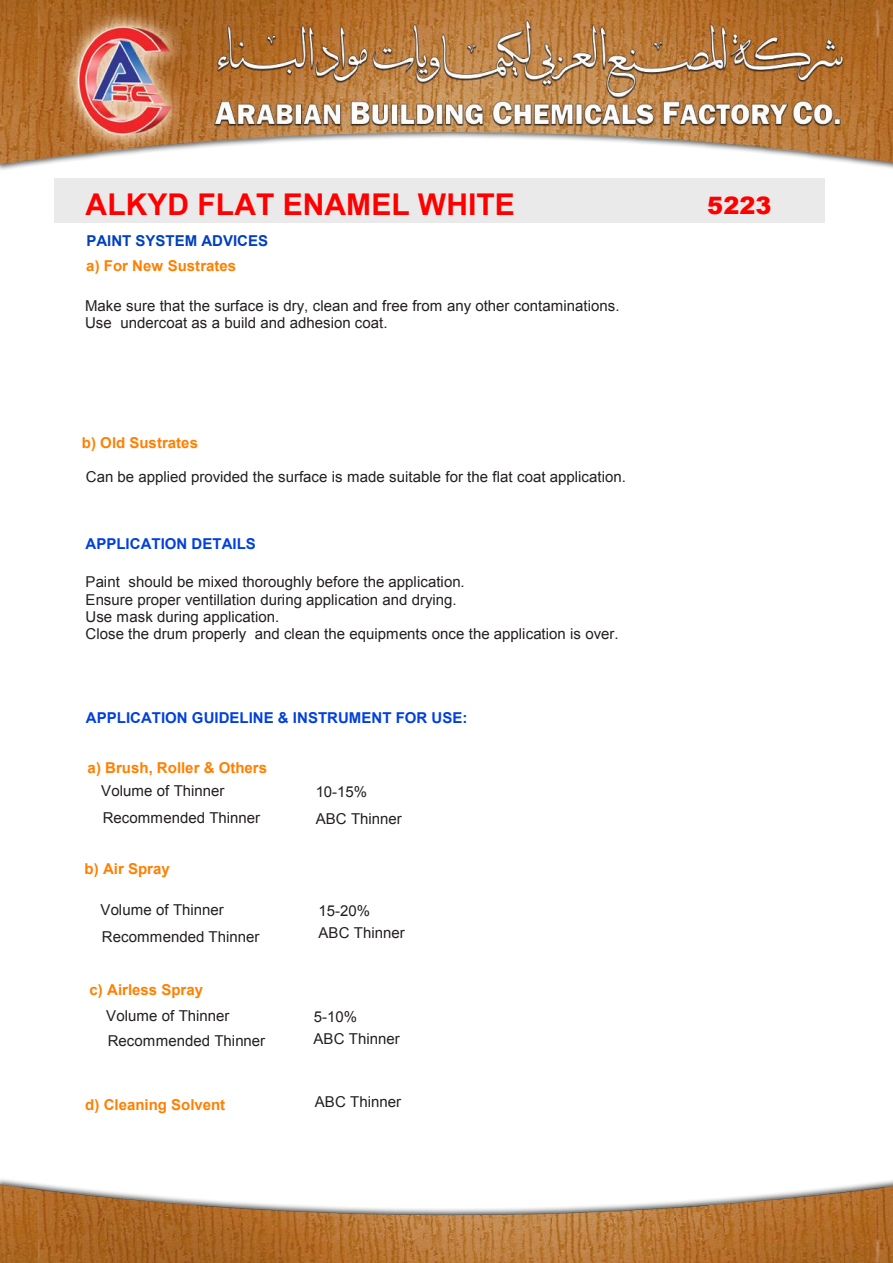
<style>
.page{position:relative;width:893px;height:1263px;background:#fff}
.page>*{position:absolute;margin:0;border:0;box-sizing:border-box;transform-origin:0 0}
.t1{font:700 30px "Arial";color:#f00}
.t2{font:900 24px "Arial";color:#f00}
.t3{font:15px/17.1px "Arial";color:#241f1f}
.t4{font:700 15px "Arial";color:#ff8000}
.t5{font:700 15px "Arial";color:#0040df}
.t6{font:700 15px "Arial";color:#0040bf}
</style>
<div class="page">
<img style="left:0;top:0;width:893px;height:1263px">
<div style="left:54px;top:179px;width:771px;height:44px;background:#ebeaea"></div>
<h1 class="t1" style="left:86px;top:185px;width:431px">ALKYD FLAT ENAMEL WHITE</h1>
<h2 class="t2" style="left:707px;top:188px;width:66px">5223</h2>
<p class="t6" style="left:86px;top:231px;width:183px">PAINT SYSTEM ADVICES</p>
<p class="t4" style="left:86px;top:256px;width:151px">a) For New Sustrates</p>
<p class="t3" style="left:85px;top:297px;width:536px">Make sure that the surface is dry, clean and free from any other contaminations.<br>Use undercoat as a build and adhesion coat.</p>
<p class="t4" style="left:82px;top:433px;width:118px">b) Old Sustrates</p>
<p class="t3" style="left:86px;top:468px;width:542px">Can be applied provided the surface is made suitable for the flat coat application.</p>
<p class="t5" style="left:86px;top:533px;width:172px">APPLICATION DETAILS</p>
<p class="t3" style="left:86px;top:574px;width:535px">Paint should be mixed thoroughly before the application.<br>Ensure proper ventillation during application and drying.<br>Use mask during application.<br>Close the drum properly and clean the equipments once the application is over.</p>
<p class="t5" style="left:86px;top:708px;width:383px">APPLICATION GUIDELINE &amp; INSTRUMENT FOR USE:</p>
<p class="t4" style="left:88px;top:757px;width:181px">a) Brush, Roller &amp; Others</p>
<p class="t3" style="left:101px;top:777px;width:160px;line-height:26.8px">Volume of Thinner<br>Recommended Thinner</p>
<p class="t4" style="left:85px;top:859px;width:87px">b) Air Spray</p>
<p class="t3" style="left:101px;top:896px;width:160px;line-height:26.8px">Volume of Thinner<br>Recommended Thinner</p>
<p class="t4" style="left:90px;top:979px;width:115px">c) Airless Spray</p>
<p class="t3" style="left:106px;top:1003px;width:161px;line-height:24.6px">Volume of Thinner<br>Recommended Thinner</p>
<p class="t3" style="left:316px;top:778px;width:88px;line-height:26.8px">10-15%<br>ABC Thinner</p>
<p class="t3" style="left:318px;top:899px;width:88px;line-height:22.2px">15-20%<br>ABC Thinner</p>
<p class="t3" style="left:313px;top:1005px;width:88px;line-height:22.2px">5-10%<br>ABC Thinner</p>
<p class="t4" style="left:85px;top:1095px;width:141px">d) Cleaning Solvent</p>
<p class="t3" style="left:315px;top:1094px;width:88px">ABC Thinner</p>
</div>
